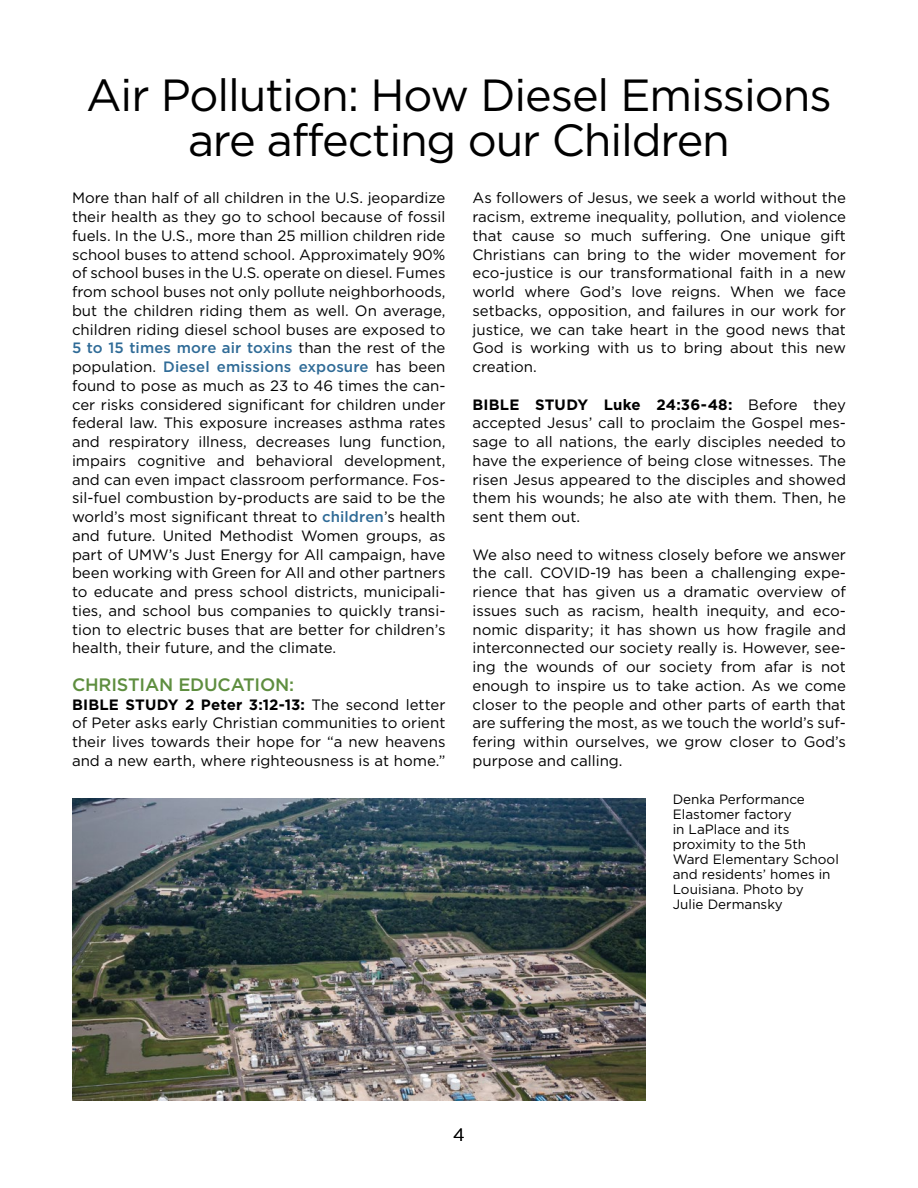
<style>
.page{position:relative;width:918px;height:1188px;background:#fff}
.page>*{position:absolute;margin:0;border:0;box-sizing:border-box;transform-origin:0 0}
.t1{font:45px/45px "Gotham";letter-spacing:-.025em;color:#000;text-align:center}
.t2{font:500 18px "Gotham";letter-spacing:.11em;color:#5e8e3f}
.t3{font:100 18px "Helvetica Neue";color:#000}
.t4{font:15px/18.8px "Gotham";color:#000;text-align:justify}
.t5{font:13.5px/15px "Gotham";color:#000}
.s1{font-weight:500;color:#2f6b97}
.s2{font-weight:700}
</style>
<div class="page">
<img style="left:72px;top:798px;width:574px;height:303px">
<h1 class="t1" style="left:86px;top:72px;width:747px">Air Pollution: How Diesel Emissions are affecting our Children</h1>
<p class="t4" style="left:72px;top:188px;width:375px">More than half of all children in the U.S. jeopardize their health as they go to school because of fossil fuels. In the U.S., more than 25 million children ride school buses to attend school. Approximately 90% of school buses in the U.S. operate on diesel. Fumes from school buses not only pollute neighborhoods, but the children riding them as well. On average, children riding diesel school buses are exposed to <span class="s1">5 to 15 times more air toxins</span> than the rest of the population. <span class="s1">Diesel emissions exposure</span> has been found to pose as much as 23 to 46 times the can&shy;cer risks considered significant for children under federal law. This exposure increases asthma rates and respiratory illness, decreases lung function, impairs cognitive and behavioral development, and can even impact classroom performance. Fos&shy;sil-fuel combustion by-products are said to be the world’s most significant threat to <span class="s1">children</span>’s health and future. United Methodist Women groups, as part of UMW’s Just Energy for All campaign, have been working with Green for All and other partners to educate and press school districts, municipali&shy;ties, and school bus companies to quickly transi&shy;tion to electric buses that are better for children’s health, their future, and the climate.</p>
<p class="t2" style="left:72px;top:674px;width:120px">Christian Educ</p>
<p class="t2" style="left:231px;top:674px;width:65px">ation:</p>
<p class="t4" style="left:72px;top:695px;width:375px"><span class="s2">BIBLE STUDY 2 Peter 3:12-13:</span> The second letter of Peter asks early Christian communities to orient their lives towards their hope for “a new heavens and a new earth, where righteousness is at home.”</p>
<p class="t4" style="left:472px;top:188px;width:375px">As followers of Jesus, we seek a world without the racism, extreme inequality, pollution, and violence that cause so much suffering. One unique gift Christians can bring to the wider movement for eco-justice is our transformational faith in a new world where God’s love reigns. When we face setbacks, opposition, and failures in our work for justice, we can take heart in the good news that God is working with us to bring about this new creation.</p>
<p class="t4" style="left:472px;top:395px;width:375px"><span class="s2">BIBLE STUDY Luke 24:36-48:</span> Before they accepted Jesus’ call to proclaim the Gospel mes&shy;sage to all nations, the early disciples needed to have the experience of being close witnesses. The risen Jesus appeared to the disciples and showed them his wounds; he also ate with them. Then, he sent them out.</p>
<p class="t4" style="left:472px;top:545px;width:375px">We also need to witness closely before we answer the call. COVID-19 has been a challenging expe&shy;rience that has given us a dramatic overview of issues such as racism, health inequity, and eco&shy;nomic disparity; it has shown us how fragile and interconnected our society really is. However, see&shy;ing the wounds of our society from afar is not enough to inspire us to take action. As we come closer to the people and other parts of earth that are suffering the most, as we touch the world’s suf&shy;fering within ourselves, we grow closer to God’s purpose and calling.</p>
<p class="t5" style="left:673px;top:792px;width:168px">Denka Performance<br>Elastomer factory<br>in LaPlace and its proximity to the 5th<br>Ward Elementary School and residents’ homes in<br>Louisiana. Photo by<br>Julie Dermansky</p>
<p class="t3" style="left:454px;top:1124px;width:12px">4</p>
</div>
